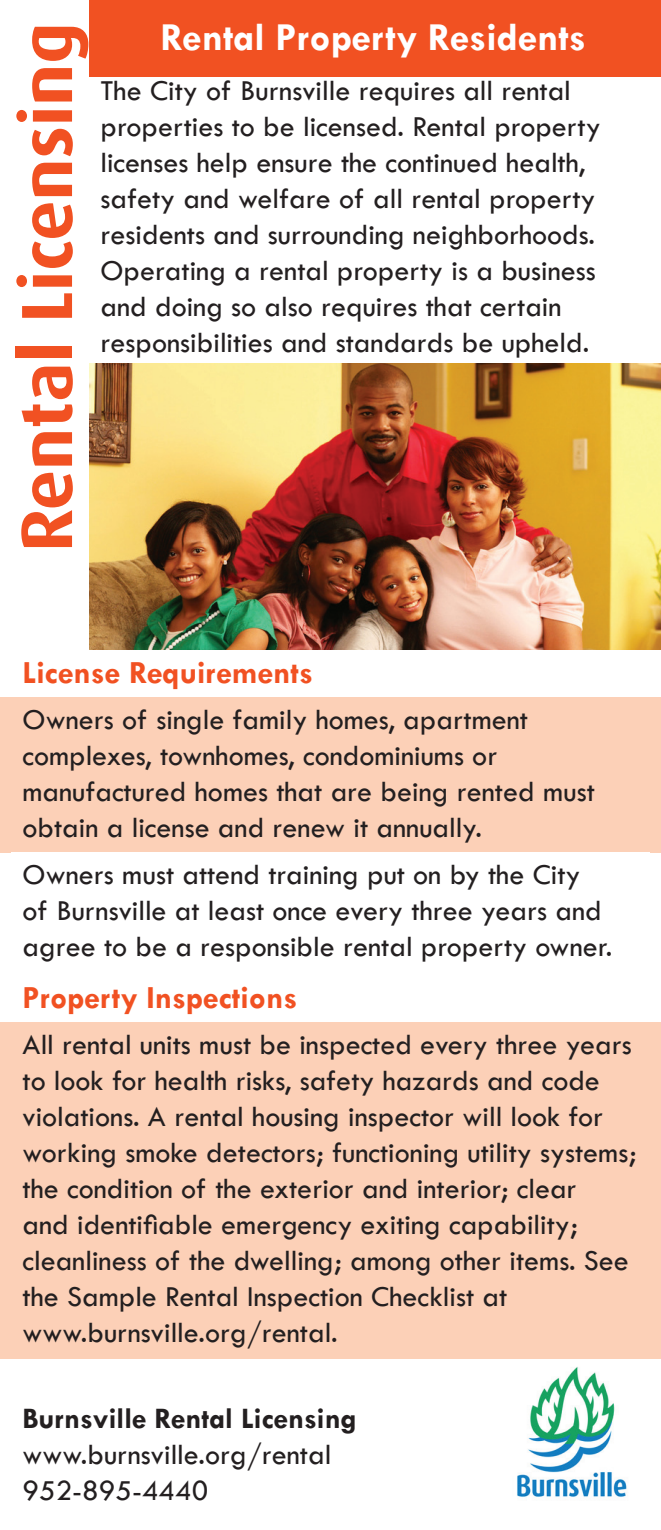
<style>
.page{position:relative;width:661px;height:1530px;background:#fff}
.page>*{position:absolute;margin:0;border:0;box-sizing:border-box;transform-origin:0 0}
.t1{font:700 72.5px "Dax OT";color:#f15122}
.t2{font:700 40px "Tw Cen";color:#fff}
.t3{font:700 32.5px "Tw Cen";color:#f15122}
.t4{font:30px/36px "Tw Cen";color:#231f20}
.t5{font:700 30px "Tw Cen";color:#231f20}
</style>
<div class="page">
<div style="left:0;top:1022px;width:660px;height:336px;background:#fcd0b7"></div>
<div style="left:0;top:697px;width:660px;height:156px;background:#fcd0b7"></div>
<div style="left:89px;top:0;width:571px;height:76px;background:#f15122"></div>
<img style="left:517px;top:1367px;width:110px;height:130px">
<img style="left:89px;top:364px;width:571px;height:286px">
<h1 class="t1" style="left:0;top:552px;width:531px;rotate:-90deg">Rental Licensing</h1>
<h2 class="t2" style="left:160px;top:13px;width:427px">Rental Property Residents</h2>
<p class="t4" style="left:100px;top:72px;width:501px">The City of Burnsville requires all rental properties to be licensed. Rental property licenses help ensure the continued health, safety and welfare of all rental property residents and surrounding neighborhoods.<br>Operating a rental property is a business and doing so also requires that certain responsibilities and standards be upheld.</p>
<p class="t3" style="left:22px;top:653px;width:291px">License Requirements</p>
<p class="t4" style="left:22px;top:702px;width:573px">Owners of single family homes, apartment complexes, townhomes, condominiums or manufactured homes that are being rented must obtain a license and renew it annually.</p>
<p class="t4" style="left:22px;top:857px;width:590px">Owners must attend training put on by the City of Burnsville at least once every three years and agree to be a responsible rental property owner.</p>
<p class="t3" style="left:22px;top:978px;width:276px">Property Inspections</p>
<p class="t4" style="left:22px;top:1026px;width:615px">All rental units must be inspected every three years to look for health risks, safety hazards and code violations. A rental housing inspector will look for working smoke detectors; functioning utility systems; the condition of the exterior and interior; clear<br>and identifiable emergency exiting capability; cleanliness of the dwelling; among other items. See the Sample Rental Inspection Checklist at www.burnsville.org/rental.</p>
<p class="t5" style="left:22px;top:1400px;width:335px">Burnsville Rental Licensing</p>
<p class="t4" style="left:22px;top:1436px;width:310px">www.burnsville.org/rental<br>952-895-4440</p>
</div>
